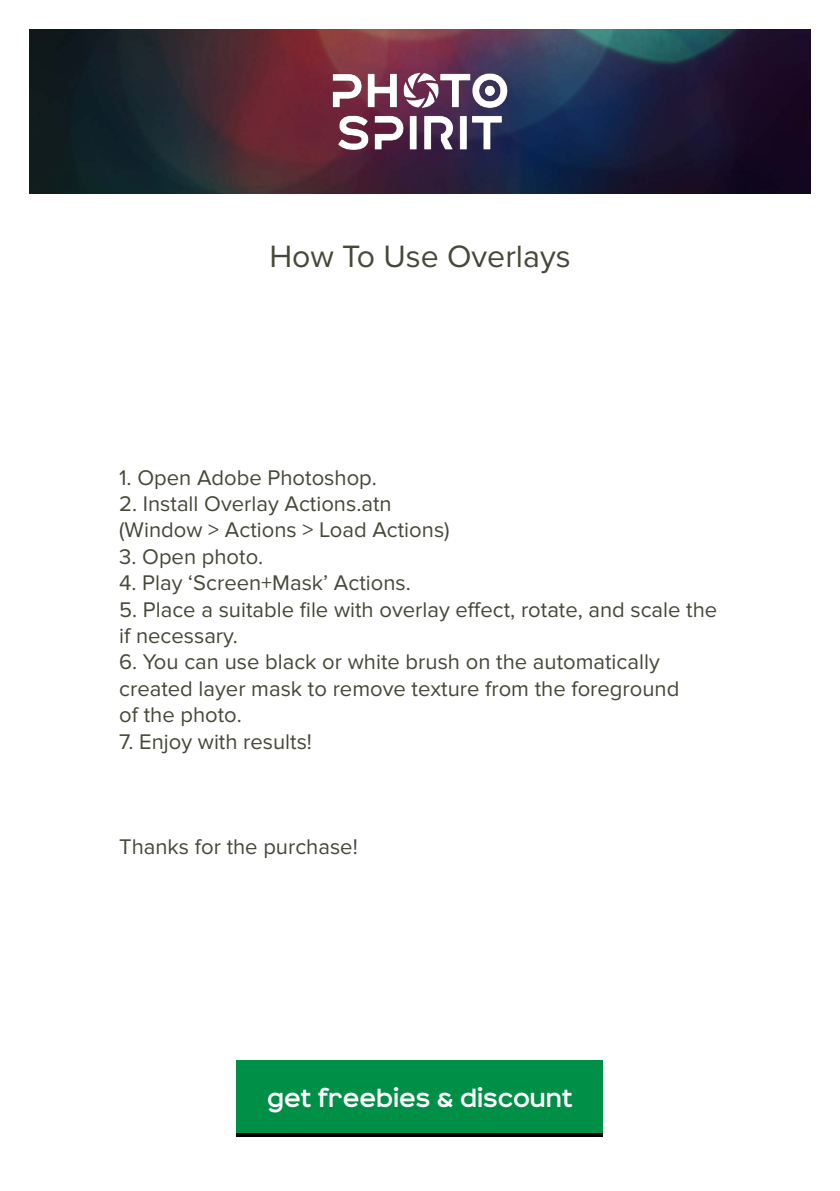
<style>
.page{position:relative;width:840px;height:1191px;background:#fff}
.page>*{position:absolute;margin:0;border:0;box-sizing:border-box;transform-origin:0 0}
.t1{font:32px "Proxima Nova";color:#47483a}
.t2{font:700 26px "Affect";color:#fff}
.t3{font:22px/26.4px "Proxima Nova";color:#47483a}
</style>
<div class="page">
<img style="left:29px;top:29px;width:781px;height:164px">
<img style="left:327px;top:70px;width:185px;height:82px">
<div style="left:237px;top:1060px;width:365px;height:73px;background:#008f46"></div>
<hr style="left:237px;top:1133px;width:365px;height:4px;background:#000">
<h1 class="t1" style="left:269px;top:238px;width:302px">How To Use Overlays</h1>
<p class="t3" style="left:119px;top:464px;width:259px">1. Open Adobe Photoshop.</p>
<p class="t3" style="left:119px;top:491px;width:332px">2. Install Overlay Actions.atn (Window &gt; Actions &gt; Load Actions)</p>
<p class="t3" style="left:119px;top:543px;width:145px">3. Open photo.</p>
<p class="t3" style="left:119px;top:570px;width:293px">4. Play ‘Screen+Mask’ Actions.</p>
<p class="t3" style="left:119px;top:596px;width:599px">5. Place a suitable file with overlay effect, rotate, and scale the if necessary.</p>
<p class="t3" style="left:119px;top:649px;width:561px">6. You can use black or white brush on the automatically created layer mask to remove texture from the foreground of the photo.</p>
<p class="t3" style="left:119px;top:728px;width:194px">7. Enjoy with results!</p>
<p class="t3" style="left:119px;top:834px;width:240px">Thanks for the purchase!</p>
<p class="t2" style="left:267px;top:1081px;width:307px">get freebies &amp; discount</p>
</div>
